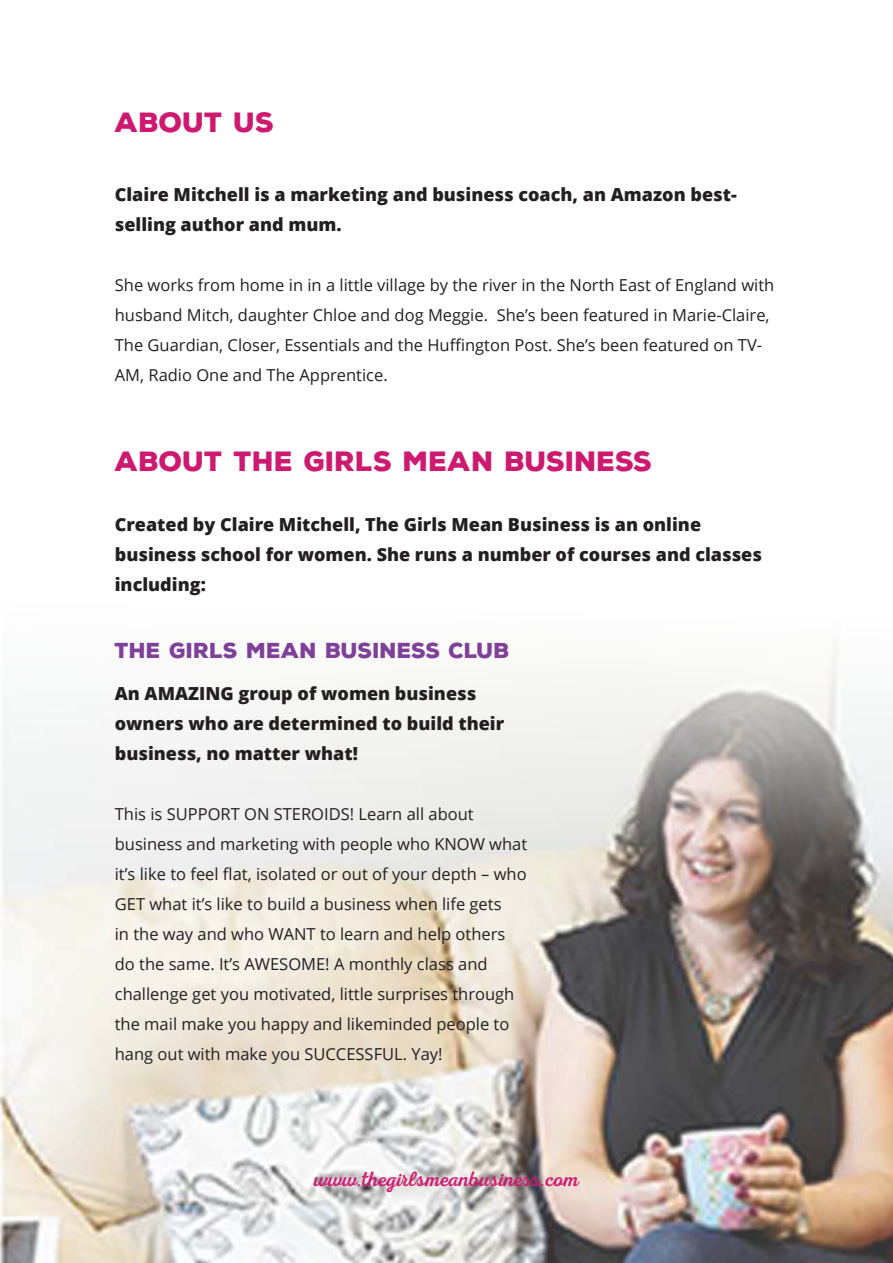
<style>
.page{position:relative;width:893px;height:1263px;background:#fff}
.page>*{position:absolute;margin:0;border:0;box-sizing:border-box;transform-origin:0 0}
.t1{font:900 27px "Nexa Rust Sans";color:#ce1970}
.t2{font:21px "Nexa Rust Script R 01";color:#ce1970}
.t3{font:900 21px "Nexa Rust Sans";color:#7e4098}
.t4{font:800 18px/30px "Open Sans";color:#231f20}
.t5{font:16.5px/30px "Open Sans";color:#231f20}
</style>
<div class="page">
<img style="left:0;top:652px;width:893px;height:611px">
<p class="t1" style="left:115px;top:104px;width:161px">ABOUT US</p>
<p class="t4" style="left:115px;top:179px;width:623px">Claire Mitchell is a marketing and business coach, an Amazon best&shy;selling author and mum.</p>
<p class="t5" style="left:115px;top:270px;width:661px">She works from home in in a little village by the river in the North East of England with husband Mitch, daughter Chloe and dog Meggie. She’s been featured in Marie-Claire, The Guardian, Closer, Essentials and the Huffington Post. She’s been featured on TV-AM, Radio One and The Apprentice.</p>
<p class="t1" style="left:115px;top:443px;width:539px">ABOUT THE GIRLS MEAN BUSINESS</p>
<p class="t4" style="left:115px;top:509px;width:649px">Created by Claire Mitchell, The Girls Mean Business is an online business school for women. She runs a number of courses and classes including:</p>
<p class="t3" style="left:115px;top:636px;width:397px">THE GIRLS MEAN BUSINESS CLUB</p>
<p class="t4" style="left:115px;top:678px;width:391px">An AMAZING group of women business owners who are determined to build their business, no matter what!</p>
<p class="t5" style="left:115px;top:799px;width:414px">This is SUPPORT ON STEROIDS! Learn all about business and marketing with people who KNOW what it’s like to feel flat, isolated or out of your depth – who GET what it’s like to build a business when life gets<br>in the way and who WANT to learn and help others do the same. It’s AWESOME! A monthly class and challenge get you motivated, little surprises through the mail make you happy and likeminded people to hang out with make you SUCCESSFUL. Yay!</p>
<p class="t2" style="left:314px;top:1167px;width:266px">www.thegirlsmeanbusiness.com</p>
</div>
